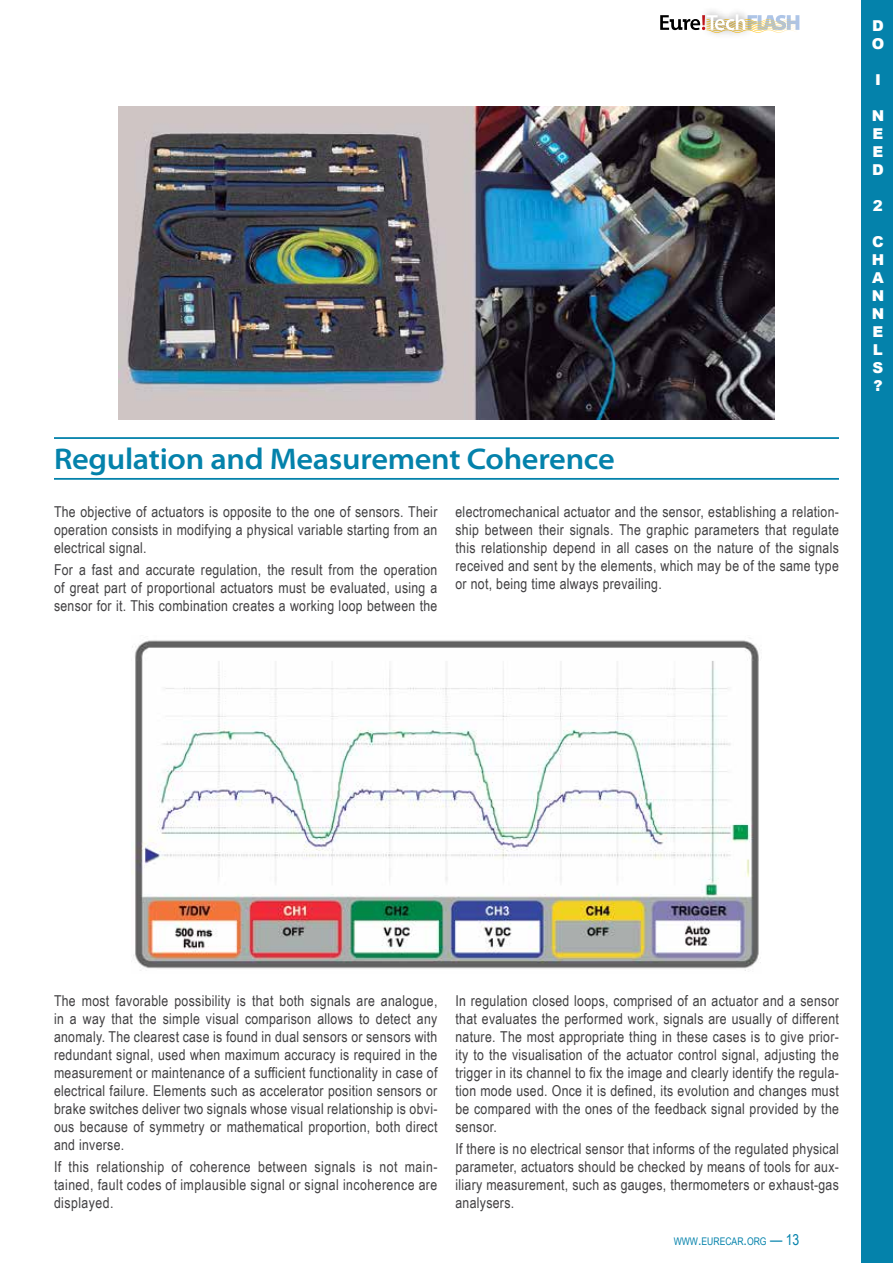
<style>
.page{position:relative;width:893px;height:1263px;background:#fff}
.page>*{position:absolute;margin:0;border:0;box-sizing:border-box;transform-origin:0 0}
.t1{font:600 semi-expanded 30px "Myriad Pro";letter-spacing:-.01em;color:#0482ab}
.t2{font:15px/18px "Arial Narrow";letter-spacing:.02em;color:#414042;text-align:justify}
.t3{font:900 15px/18px "Arial";color:#fff;text-align:justify}
.t4{font:10.5px "Arial Narrow";color:#0482ab}
.s1{font-size:15px}
</style>
<div class="page">
<svg style="left:660px;top:14px;width:139px;height:19px"></svg>
<div style="left:862px;top:0;width:31px;height:1263px;background:#0482ab"></div>
<img style="left:118px;top:106px;width:657px;height:313px">
<hr style="left:54px;top:437px;width:785px;height:2px;background:#0482ab">
<hr style="left:54px;top:478px;width:785px;height:2px;background:#0482ab">
<img style="left:132px;top:638px;width:629px;height:333px">
<h1 class="t1" style="left:54px;top:442px;width:562px">Regulation and Measurement Coherence</h1>
<p class="t2" style="left:54px;top:502px;width:385px">The objective of actuators is opposite to the one of sensors. Their operation consists in modifying a physical variable starting from an electrical signal.</p>
<p class="t2" style="left:54px;top:560px;width:385px">For a fast and accurate regulation, the result from the operation of great part of proportional actuators must be evaluated, using a sensor for it. This combination creates a working loop between the</p>
<p class="t2" style="left:455px;top:502px;width:385px">electromechanical actuator and the sensor, establishing a relation&shy;ship between their signals. The graphic parameters that regulate this relationship depend in all cases on the nature of the signals received and sent by the elements, which may be of the same type or not, being time always prevailing.</p>
<p class="t3" style="left:872px;top:16px;width:14px">D<br>O</p>
<p class="t3" style="left:875px;top:70px;width:7px">I</p>
<p class="t3" style="left:872px;top:106px;width:14px">N E E D</p>
<p class="t3" style="left:873px;top:196px;width:12px">2</p>
<p class="t3" style="left:872px;top:232px;width:14px">C H A N N E L S ?</p>
<p class="t2" style="left:54px;top:991px;width:385px">The most favorable possibility is that both signals are analogue, in a way that the simple visual comparison allows to detect any anomaly. The clearest case is found in dual sensors or sensors with redundant signal, used when maximum accuracy is required in the measurement or maintenance of a sufficient functionality in case of electrical failure. Elements such as accelerator position sensors or brake switches deliver two signals whose visual relationship is obvi&shy;ous because of symmetry or mathematical proportion, both direct and inverse.</p>
<p class="t2" style="left:54px;top:1157px;width:385px">If this relationship of coherence between signals is not main&shy;tained, fault codes of implausible signal or signal incoherence are displayed.</p>
<p class="t2" style="left:455px;top:991px;width:385px">In regulation closed loops, comprised of an actuator and a sensor that evaluates the performed work, signals are usually of different nature. The most appropriate thing in these cases is to give prior&shy;ity to the visualisation of the actuator control signal, adjusting the trigger in its channel to fix the image and clearly identify the regula&shy;tion mode used. Once it is defined, its evolution and changes must be compared with the ones of the feedback signal provided by the sensor.</p>
<p class="t2" style="left:455px;top:1139px;width:385px">If there is no electrical sensor that informs of the regulated physical parameter, actuators should be checked by means of tools for aux&shy;iliary measurement, such as gauges, thermometers or exhaust-gas analysers.</p>
<p class="t4" style="left:674px;top:1233px;width:127px">WWW<span class="s1">.</span>EURECAR<span class="s1">.</span>ORG <span class="s1">— 13</span></p>
</div>
